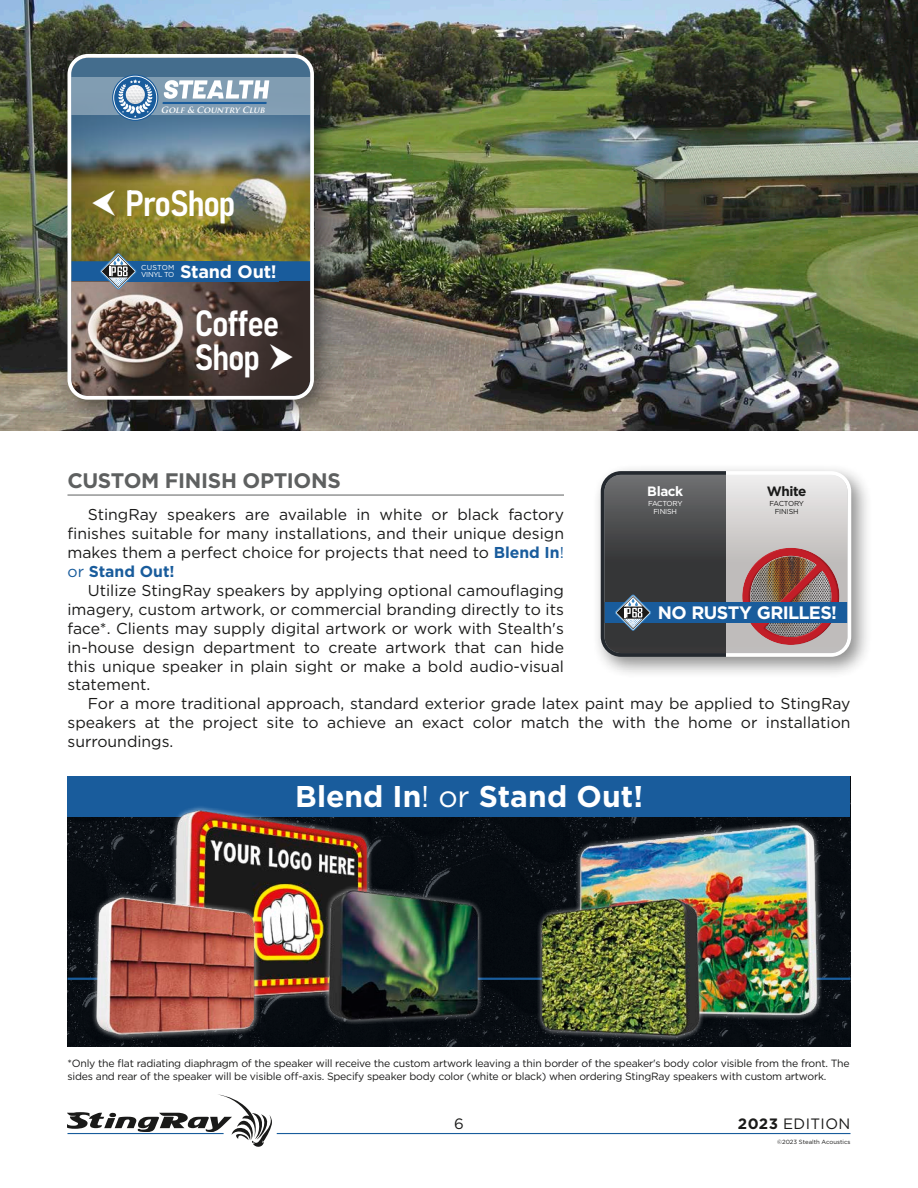
<style>
.page{position:relative;width:918px;height:1188px;background:#fff}
.page>*{position:absolute;margin:0;border:0;box-sizing:border-box;transform-origin:0 0}
.t1{font:36px/34.5px "Bahnschrift";letter-spacing:-.04em;color:#fff}
.t2{font:700 30px "Gotham";letter-spacing:.005em;color:#fff}
.t3{font:700 21px "Gotham";letter-spacing:-.015em;color:#5e6060}
.t4{font:700 18px "Gotham";letter-spacing:-.03em;color:#fff}
.t5{font:700 18px "Gotham";letter-spacing:-.01em;color:#fff}
.t6{font:15.75px/18.9px "Gotham";color:#1a1a19;text-align:justify}
.t7{font:15px "Gotham";letter-spacing:.025em;color:#1a1a19}
.t8{font:700 13.5px "Gotham";letter-spacing:-.03em;color:#fff}
.t9{font:700 13.5px "Gotham";letter-spacing:-.035em;color:#1a1a19}
.t10{font:10.5px/12.6px "Gotham";letter-spacing:-.02em;color:#1a1a19}
.t11{font:italic 700 8.4px "Trajan Pro";color:#fff}
.t12{font:7.2px/7.4px "Gotham";letter-spacing:-.03em;color:#fff;text-align:center}
.t13{font:7.2px/7.4px "Gotham";letter-spacing:-.03em;color:#1a1a19;text-align:center}
.t14{font:6px "Gotham";color:#1a1a19}
.s1{font-weight:700;color:#195c9c}
.s2{color:#195c9c}
.s3{font-weight:400}
.s4{font-weight:700}
</style>
<div class="page">
<div style="left:592px;top:463px;width:134px;height:216px;background:#1a1a19;opacity:.5"></div>
<div style="left:726px;top:463px;width:147px;height:216px;background:#1a1a19;opacity:.5"></div>
<svg style="left:601px;top:471px;width:250px;height:186px;background:#7a787e"></svg>
<img style="left:0;top:0;width:917px;height:431px">
<hr style="left:68px;top:495px;width:496px;height:1px;background:#5e6060">
<div style="left:59px;top:45px;width:277px;height:377px;background:#1a1a19;opacity:.5"></div>
<img style="left:71px;top:58px;width:239px;height:338px">
<div style="left:68px;top:54px;width:246px;height:346px;border:4px solid #fff;border-radius:18px"></div>
<div style="left:68px;top:817px;width:505px;height:229px;background:#070c11"></div>
<div style="left:68px;top:776px;width:782px;height:41px;background:#195c9c"></div>
<hr style="left:68px;top:978px;width:782px;height:2px;background:#195c9c">
<img style="left:138px;top:807px;width:253px;height:213px">
<img style="left:573px;top:817px;width:277px;height:229px">
<img style="left:319px;top:885px;width:173px;height:145px">
<img style="left:527px;top:851px;width:208px;height:195px">
<img style="left:68px;top:883px;width:201px;height:163px">
<svg style="left:68px;top:1094px;width:204px;height:53px"></svg>
<hr style="left:277px;top:1133px;width:573px;height:1px;background:#195c9c">
<hr style="left:68px;top:1133px;width:156px;height:1px;background:#195c9c">
<svg style="left:92px;top:189px;width:23px;height:27px"></svg>
<svg style="left:270px;top:344px;width:23px;height:26px"></svg>
<svg style="left:195px;top:43px;width:12px;height:4px"></svg>
<svg style="left:304px;top:43px;width:12px;height:4px"></svg>
<p class="t11" style="left:161px;top:105px;width:108px">GOLF &amp; COUNTRY CLUB</p>
<h1 class="t1" style="left:125px;top:183px;width:112px">ProShop</h1>
<p class="t5" style="left:180px;top:259px;width:98px">Stand Out!</p>
<p class="t12" style="left:141px;top:264px;width:35px;text-align:left">CUSTOM<br>VINYL TO</p>
<h1 class="t1" style="left:195px;top:303px;width:86px">Coffee<br>Shop</h1>
<h3 class="t3" style="left:68px;top:467px;width:275px">CUSTOM FINISH OPTIONS</h3>
<p class="t6" style="left:67px;top:505px;width:498px;text-indent:20px">StingRay speakers are available in white or black factory finishes suitable for many installations, and their unique design makes them a perfect choice for projects that need to <span class="s1">Blend In</span><span class="s2">! or</span> <span class="s1">Stand Out!</span></p>
<p class="t6" style="left:67px;top:581px;width:498px;text-indent:20px">Utilize StingRay speakers by applying optional camouflaging imagery, custom artwork, or commercial branding directly to its face*. Clients may supply digital artwork or work with Stealth's in-house design department to create artwork that can hide this unique speaker in plain sight or make a bold audio-visual statement.</p>
<p class="t6" style="left:67px;top:694px;width:785px;text-indent:20px">For a more traditional approach, standard exterior grade latex paint may be applied to StingRay speakers at the project site to achieve an exact color match the with the home or installation surroundings.</p>
<p class="t8" style="left:647px;top:482px;width:37px">Black</p>
<p class="t12" style="left:648px;top:500px;width:36px">FACTORY<br>FINISH</p>
<p class="t9" style="left:767px;top:482px;width:41px">White</p>
<p class="t13" style="left:770px;top:500px;width:36px">FACTORY<br>FINISH</p>
<p class="t4" style="left:658px;top:600px;width:181px">NO RUSTY GRILLES!</p>
<h2 class="t2" style="left:295px;top:776px;width:350px">Blend In<span class="s3">! or</span> Stand Out!</h2>
<p class="t10" style="left:68px;top:1057px;width:784px">*Only the flat radiating diaphragm of the speaker will receive the custom artwork leaving a thin border of the speaker's body color visible from the front. The sides and rear of the speaker will be visible off-axis. Specify speaker body color (white or black) when ordering StingRay speakers with custom artwork.</p>
<p class="t7" style="left:454px;top:1114px;width:11px">6</p>
<p class="t7" style="left:738px;top:1114px;width:114px"><span class="s4">2023</span> EDITION</p>
<p class="t14" style="left:777px;top:1138px;width:75px">©2023 Stealth Acoustics</p>
</div>
